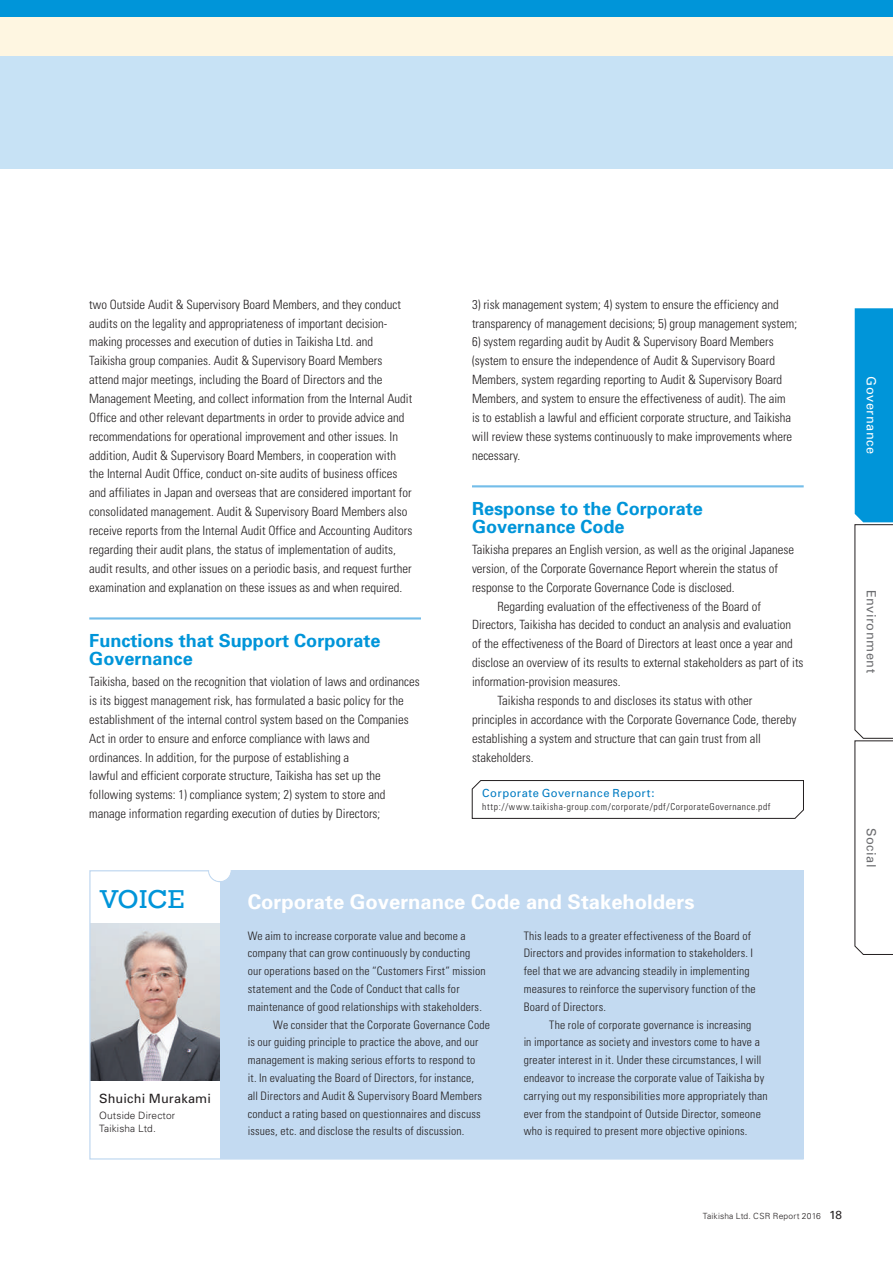
<style>
.page{position:relative;width:893px;height:1263px;background:#fff}
.page>*{position:absolute;margin:0;border:0;box-sizing:border-box;transform-origin:0 0}
.t1{font:26.55px "Rockwell";letter-spacing:.005em;color:#0095d9}
.t2{font:700 20.25px "Univers";color:#fff}
.t3{font:700 18px/18px "Univers";color:#0095d9}
.t4{font:300 condensed 12.75px/18.9px "Univers";color:#231f20}
.t5{font:12.75px "Univers";letter-spacing:.045em;color:#6c6d70}
.t6{font:12.75px "Univers";letter-spacing:.01em;color:#231f20}
.t7{font:12.75px "Univers";letter-spacing:.045em;color:#fff}
.t8{font:300 condensed 11.7px/17.9px "Univers";letter-spacing:.02em;color:#231f20}
.t9{font:11.1px "Univers";letter-spacing:.04em;color:#007bc2}
.t10{font:300 10.05px/12.8px "Univers";letter-spacing:.015em;color:#231f20}
.t11{font:300 condensed 9.6px "Univers";letter-spacing:.06em;color:#231f20}
.t12{font:300 8.55px "Univers";letter-spacing:.02em;color:#231f20}
.s1{font-weight:400;font-size:11.7px}
</style>
<div class="page">
<div style="left:0;top:51px;width:893px;height:118px;background:#c7e2f5"></div>
<div style="left:0;top:0;width:893px;height:55px;background:#fef6e1"></div>
<div style="left:0;top:0;width:893px;height:17px;background:#0095d9"></div>
<svg style="left:854px;top:308px;width:39px;height:647px"></svg>
<hr style="left:89px;top:617px;width:332px;height:2px;background:#73bde9">
<hr style="left:472px;top:485px;width:332px;height:2px;background:#73bde9">
<svg style="left:472px;top:780px;width:332px;height:39px"></svg>
<div style="left:220px;top:870px;width:584px;height:289px;background:#c3daf1"></div>
<img style="left:91px;top:923px;width:129px;height:158px">
<svg style="left:207px;top:870px;width:24px;height:13px"></svg>
<div style="left:209px;top:860px;width:21px;height:21px;background:#fff;border-radius:50%"></div>
<p class="t4" style="left:89px;top:295px;width:325px">two Outside Audit &amp; Supervisory Board Members, and they conduct audits on the legality and appropriateness of important decision&shy;making processes and execution of duties in Taikisha Ltd. and Taikisha group companies. Audit &amp; Supervisory Board Members attend major meetings, including the Board of Directors and the Management Meeting, and collect information from the Internal Audit Office and other relevant departments in order to provide advice and recommendations for operational improvement and other issues. In addition, Audit &amp; Supervisory Board Members, in cooperation with the Internal Audit Office, conduct on-site audits of business offices and affiliates in Japan and overseas that are considered important for consolidated management. Audit &amp; Supervisory Board Members also receive reports from the Internal Audit Office and Accounting Auditors regarding their audit plans, the status of implementation of audits, audit results, and other issues on a periodic basis, and request further examination and explanation on these issues as and when required.</p>
<h3 class="t3" style="left:89px;top:631px;width:293px">Functions that Support Corporate<br>Governance</h3>
<p class="t4" style="left:89px;top:672px;width:332px">Taikisha, based on the recognition that violation of laws and ordinances is its biggest management risk, has formulated a basic policy for the establishment of the internal control system based on the Companies Act in order to ensure and enforce compliance with laws and ordinances. In addition, for the purpose of establishing a<br>lawful and efficient corporate structure, Taikisha has set up the following systems: 1) compliance system; 2) system to store and manage information regarding execution of duties by Directors;</p>
<p class="t4" style="left:472px;top:295px;width:327px">3) risk management system; 4) system to ensure the efficiency and transparency of management decisions; 5) group management system;</p>
<p class="t4" style="left:472px;top:332px;width:322px">6) system regarding audit by Audit &amp; Supervisory Board Members (system to ensure the independence of Audit &amp; Supervisory Board Members, system regarding reporting to Audit &amp; Supervisory Board Members, and system to ensure the effectiveness of audit). The aim is to establish a lawful and efficient corporate structure, and Taikisha will review these systems continuously to make improvements where necessary.</p>
<h3 class="t3" style="left:472px;top:499px;width:232px">Response to the Corporate<br>Governance Code</h3>
<p class="t4" style="left:472px;top:540px;width:323px">Taikisha prepares an English version, as well as the original Japanese</p>
<p class="t4" style="left:472px;top:559px;width:308px">version, of the Corporate Governance Report wherein the status of</p>
<p class="t4" style="left:472px;top:578px;width:264px">response to the Corporate Governance Code is disclosed.</p>
<p class="t4" style="left:497px;top:597px;width:265px">Regarding evaluation of the effectiveness of the Board of</p>
<p class="t4" style="left:472px;top:615px;width:321px">Directors, Taikisha has decided to conduct an analysis and evaluation</p>
<p class="t4" style="left:472px;top:634px;width:322px">of the effectiveness of the Board of Directors at least once a year and</p>
<p class="t4" style="left:472px;top:653px;width:333px">disclose an overview of its results to external stakeholders as part of its</p>
<p class="t4" style="left:472px;top:672px;width:150px">information-provision measures.</p>
<p class="t4" style="left:497px;top:691px;width:256px">Taikisha responds to and discloses its status with other</p>
<p class="t4" style="left:472px;top:710px;width:326px">principles in accordance with the Corporate Governance Code, thereby</p>
<p class="t4" style="left:472px;top:729px;width:291px">establishing a system and structure that can gain trust from all</p>
<p class="t4" style="left:472px;top:747px;width:63px">stakeholders.</p>
<p class="t9" style="left:482px;top:787px;width:174px">Corporate Governance Report:</p>
<p class="t11" style="left:482px;top:801px;width:290px">http://www.taikisha-group.com/corporate/pdf/CorporateGovernance.pdf</p>
<h1 class="t1" style="left:100px;top:883px;width:86px">VOICE</h1>
<p class="t6" style="left:99px;top:1091px;width:113px">Shuichi Murakami</p>
<p class="t10" style="left:99px;top:1109px;width:78px">Outside Director<br>Taikisha Ltd.</p>
<h2 class="t2" style="left:248px;top:889px;width:448px">Corporate Governance Code and Stakeholders</h2>
<p class="t8" style="left:248px;top:926px;width:220px">We aim to increase corporate value and become a</p>
<p class="t8" style="left:248px;top:944px;width:224px">company that can grow continuously by conducting</p>
<p class="t8" style="left:248px;top:962px;width:240px">our operations based on the “Customers First” mission</p>
<p class="t8" style="left:248px;top:980px;width:213px">statement and the Code of Conduct that calls for</p>
<p class="t8" style="left:248px;top:998px;width:236px">maintenance of good relationships with stakeholders.</p>
<p class="t8" style="left:273px;top:1015px;width:218px">We consider that the Corporate Governance Code</p>
<p class="t8" style="left:248px;top:1033px;width:232px">is our guiding principle to practice the above, and our</p>
<p class="t8" style="left:248px;top:1051px;width:229px">management is making serious efforts to respond to</p>
<p class="t8" style="left:248px;top:1069px;width:228px">it. In evaluating the Board of Directors, for instance,</p>
<p class="t8" style="left:248px;top:1087px;width:236px">all Directors and Audit &amp; Supervisory Board Members</p>
<p class="t8" style="left:248px;top:1104px;width:235px">conduct a rating based on questionnaires and discuss</p>
<p class="t8" style="left:248px;top:1122px;width:218px">issues, etc. and disclose the results of discussion.</p>
<p class="t8" style="left:524px;top:926px;width:233px">This leads to a greater effectiveness of the Board of Directors and provides information to stakeholders. I feel that we are advancing steadily in implementing measures to reinforce the supervisory function of the Board of Directors.</p>
<p class="t8" style="left:524px;top:1015px;width:246px;text-indent:26px">The role of corporate governance is increasing<br>in importance as society and investors come to have a greater interest in it. Under these circumstances, I will endeavor to increase the corporate value of Taikisha by carrying out my responsibilities more appropriately than ever from the standpoint of Outside Director, someone who is required to present more objective opinions.</p>
<p class="t7" style="left:879px;top:376px;width:80px;rotate:90deg">Governance</p>
<p class="t5" style="left:879px;top:590px;width:85px;rotate:90deg">Environment</p>
<p class="t5" style="left:879px;top:828px;width:41px;rotate:90deg">Social</p>
<p class="t12" style="left:703px;top:1210px;width:141px">Taikisha Ltd. CSR Report 2016 <span class="s1">18</span></p>
</div>
